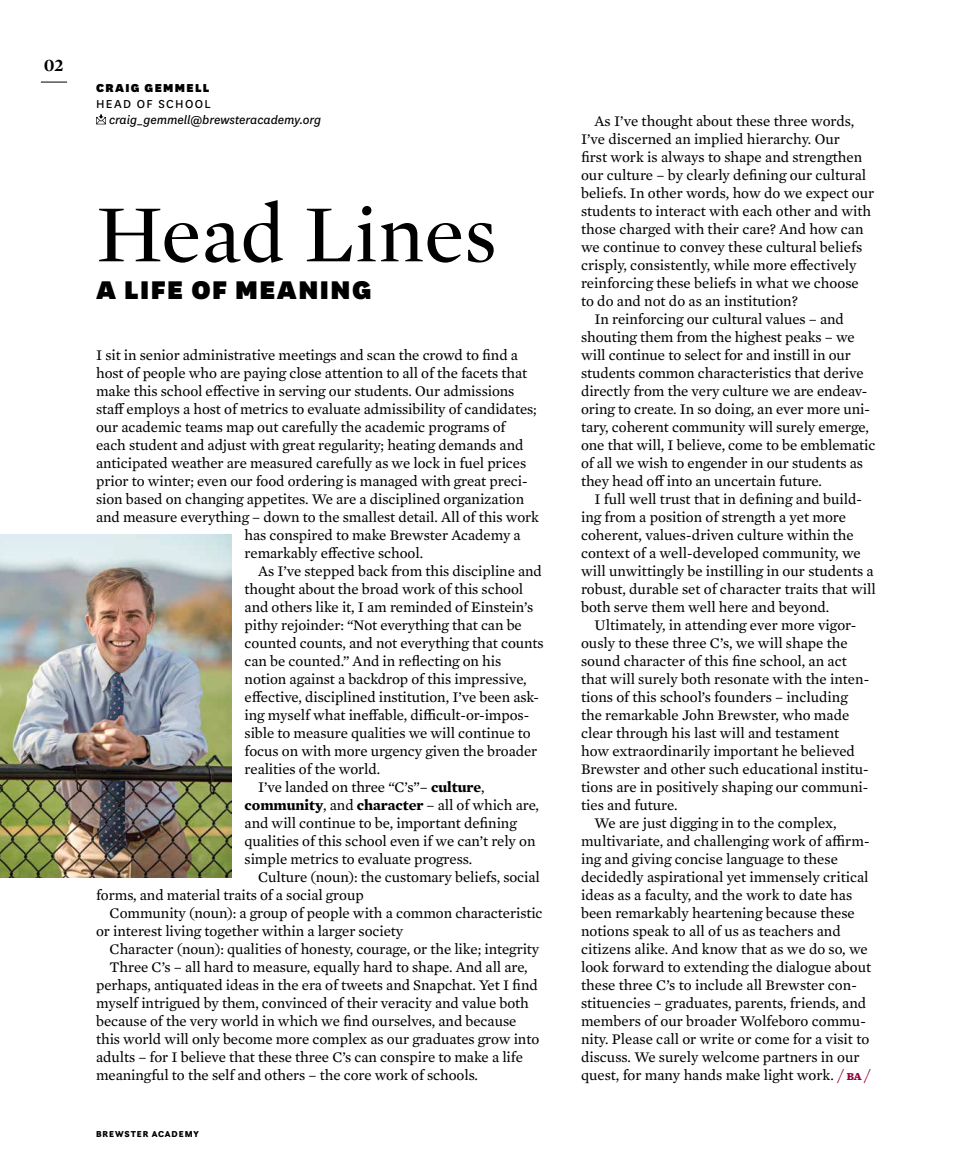
<style>
.page{position:relative;width:972px;height:1161px;background:#fff}
.page>*{position:absolute;margin:0;border:0;box-sizing:border-box;transform-origin:0 0}
.t1{font:82.5px "Mercury Display";letter-spacing:.005em;color:#000}
.t2{font:900 30px "National";letter-spacing:.05em;color:#000}
.t3{font:700 18px "Mercury Display";color:#000}
.Mercury_Serif_Indent{font:15px/18px "Mercury Text G2";letter-spacing:-.005em;color:#000}
.t4{font:italic 13.5px "National";color:#000}
.t5{font:900 13.5px "National";letter-spacing:.1em;color:#000}
.t6{font:13.5px "National";letter-spacing:.1em;color:#000}
.t7{font:900 9px "Questa Sans";letter-spacing:.1em;color:#000}
.s1{font-weight:700}
.s2{color:#94003b}
.s3{font-family:"Sentinel";font-weight:900;font-size:10.5px;color:#94003b}
</style>
<div class="page">
<svg style="left:41px;top:82px;width:26px;height:1px"></svg>
<svg style="left:96px;top:114px;width:10px;height:10px"></svg>
<img style="left:0;top:535px;width:231px;height:343px">
<p class="t3" style="left:44px;top:52px;width:21px">02</p>
<p class="t5" style="left:96px;top:78px;width:115px">CRAIG GEMMELL</p>
<p class="t6" style="left:96px;top:95px;width:116px">HEAD OF SCHOOL</p>
<p class="t4" style="left:109px;top:112px;width:213px">craig_gemmell@brewsteracademy.org</p>
<p class="t1" style="left:96px;top:177px;width:402px">Head Lines</p>
<p class="t2" style="left:96px;top:269px;width:277px">A LIFE OF MEANING</p>
<p class="Mercury_Serif_Indent" style="left:96px;top:345px;width:423px">I sit in senior administrative meetings and scan the crowd to find a</p>
<p class="Mercury_Serif_Indent" style="left:96px;top:363px;width:433px">host of people who are paying close attention to all of the facets that</p>
<p class="Mercury_Serif_Indent" style="left:96px;top:381px;width:420px">make this school effective in serving our students. Our admissions</p>
<p class="Mercury_Serif_Indent" style="left:96px;top:399px;width:442px">staff employs a host of metrics to evaluate admissibility of candidates;</p>
<p class="Mercury_Serif_Indent" style="left:96px;top:417px;width:411px">our academic teams map out carefully the academic programs of</p>
<p class="Mercury_Serif_Indent" style="left:96px;top:435px;width:429px">each student and adjust with great regularity; heating demands and</p>
<p class="Mercury_Serif_Indent" style="left:96px;top:453px;width:432px">anticipated weather are measured carefully as we lock in fuel prices</p>
<p class="Mercury_Serif_Indent" style="left:96px;top:471px;width:433px">prior to winter; even our food ordering is managed with great preci-</p>
<p class="Mercury_Serif_Indent" style="left:96px;top:489px;width:430px">sion based on changing appetites. We are a disciplined organization</p>
<p class="Mercury_Serif_Indent" style="left:96px;top:507px;width:445px">and measure everything – down to the smallest detail. All of this work</p>
<p class="Mercury_Serif_Indent" style="left:245px;top:525px;width:278px">has conspired to make Brewster Academy a</p>
<p class="Mercury_Serif_Indent" style="left:245px;top:543px;width:180px">remarkably effective school.</p>
<p class="Mercury_Serif_Indent" style="left:245px;top:561px;width:301px;text-indent:13px">As I’ve stepped back from this discipline and thought about the broad work of this school and others like it, I am reminded of Einstein’s pithy rejoinder: “Not everything that can be counted counts, and not everything that counts can be counted.” And in reflecting on his notion against a backdrop of this impressive, effective, disciplined institution, I’ve been ask&shy;ing myself what ineffable, difficult-or-impos&shy;sible to measure qualities we will continue to focus on with more urgency given the broader realities of the world.</p>
<p class="Mercury_Serif_Indent" style="left:245px;top:777px;width:296px;text-indent:13px">I’ve landed on three “C’s”– <span class="s1">culture</span>, <span class="s1">community</span>, and <span class="s1">character</span> – all of which are, and will continue to be, important defining qualities of this school even if we can’t rely on simple metrics to evaluate progress.</p>
<p class="Mercury_Serif_Indent" style="left:96px;top:867px;width:445px;text-indent:162px">Culture (noun): the customary beliefs, social forms, and material traits of a social group</p>
<p class="Mercury_Serif_Indent" style="left:96px;top:903px;width:448px;text-indent:14px">Community (noun): a group of people with a common characteristic or interest living together within a larger society</p>
<p class="Mercury_Serif_Indent" style="left:110px;top:939px;width:431px">Character (noun): qualities of honesty, courage, or the like; integrity</p>
<p class="Mercury_Serif_Indent" style="left:96px;top:957px;width:445px;text-indent:14px">Three C’s – all hard to measure, equally hard to shape. And all are, perhaps, antiquated ideas in the era of tweets and Snapchat. Yet I find myself intrigued by them, convinced of their veracity and value both because of the very world in which we find ourselves, and because this world will only become more complex as our graduates grow into adults – for I believe that these three C’s can conspire to make a life meaningful to the self and others – the core work of schools.</p>
<p class="t7" style="left:96px;top:1128px;width:104px">BREWSTER ACADEMY</p>
<p class="Mercury_Serif_Indent" style="left:581px;top:111px;width:295px;text-indent:14px">As I’ve thought about these three words, I’ve discerned an implied hierarchy. Our<br>first work is always to shape and strengthen our culture – by clearly defining our cultural beliefs. In other words, how do we expect our students to interact with each other and with those charged with their care? And how can we continue to convey these cultural beliefs crisply, consistently, while more effectively reinforcing these beliefs in what we choose to do and not do as an institution?</p>
<p class="Mercury_Serif_Indent" style="left:581px;top:309px;width:296px;text-indent:14px">In reinforcing our cultural values – and shouting them from the highest peaks – we will continue to select for and instill in our students common characteristics that derive directly from the very culture we are endeav&shy;oring to create. In so doing, an ever more uni&shy;tary, coherent community will surely emerge, one that will, I believe, come to be emblematic of all we wish to engender in our students as they head off into an uncertain future.</p>
<p class="Mercury_Serif_Indent" style="left:581px;top:489px;width:296px;text-indent:14px">I full well trust that in defining and build&shy;ing from a position of strength a yet more coherent, values-driven culture within the context of a well-developed community, we will unwittingly be instilling in our students a robust, durable set of character traits that will both serve them well here and beyond.</p>
<p class="Mercury_Serif_Indent" style="left:581px;top:615px;width:290px;text-indent:14px">Ultimately, in attending ever more vigor&shy;ously to these three C’s, we will shape the sound character of this fine school, an act that will surely both resonate with the inten&shy;tions of this school’s founders – including the remarkable John Brewster, who made clear through his last will and testament how extraordinarily important he believed Brewster and other such educational institu&shy;tions are in positively shaping our communi&shy;ties and future.</p>
<p class="Mercury_Serif_Indent" style="left:581px;top:813px;width:292px;text-indent:14px">We are just digging in to the complex, multivariate, and challenging work of affirm&shy;ing and giving concise language to these decidedly aspirational yet immensely critical ideas as a faculty, and the work to date has been remarkably heartening because these notions speak to all of us as teachers and citizens alike. And know that as we do so, we look forward to extending the dialogue about these three C’s to include all Brewster con&shy;stituencies – graduates, parents, friends, and members of our broader Wolfeboro commu&shy;nity. Please call or write or come for a visit to discuss. We surely welcome partners in our quest, for many hands make light work. <span class="s2">/</span> <span class="s3">BA</span> <span class="s2">/</span></p>
</div>
